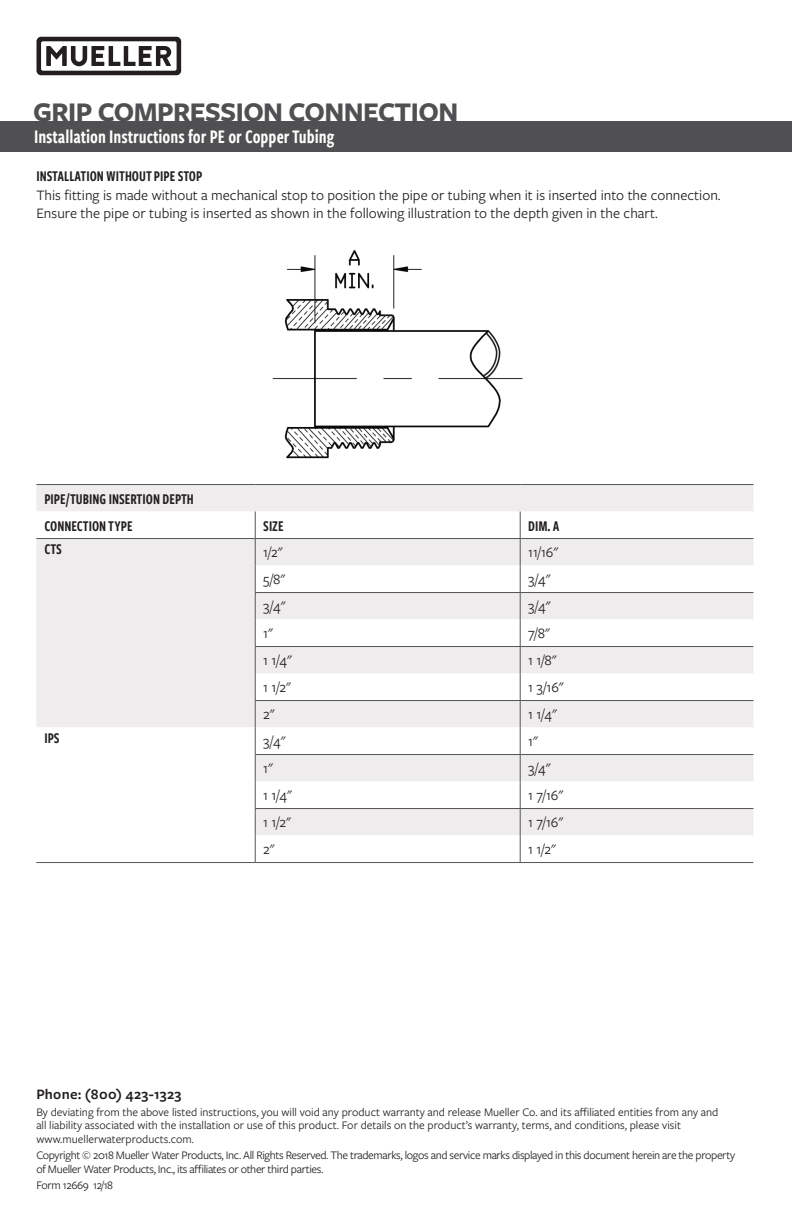
<style>
.page{position:relative;width:792px;height:1224px;background:#fff}
.page>*{position:absolute;margin:0;border:0;box-sizing:border-box;transform-origin:0 0}
.Product_Category{font:700 28px "Freight Sans Pro";letter-spacing:-.02em;color:#505052}
.t1{font:20px "Freight Sans Cmp Pro Semi";color:#fff}
.t2{font:15.6px "Freight Sans Cmp Pro Semi";color:#231f20}
.t3{font:15px/18.6px "Freight Sans Pro";color:#231f20}
.t4{font:600 15px "Freight Sans Pro";letter-spacing:.02em;color:#231f20}
.t5{font:12px/13.6px "Freight Sans Pro";color:#231f20}
.t6{font:12px/13.4px "Freight Sans Pro";letter-spacing:-.03em;color:#231f20}
</style>
<div class="page">
<div style="left:0;top:121px;width:792px;height:31px;background:#505052"></div>
<img style="left:272px;top:250px;width:251px;height:209px">
<div style="left:36px;top:485px;width:717px;height:27px;background:#efecee"></div>
<svg style="left:36px;top:512px;width:717px;height:350px"></svg>
<hr style="left:36px;top:484px;width:219px;height:1px;background:#54555a">
<hr style="left:255px;top:484px;width:265px;height:1px;background:#54555a">
<hr style="left:520px;top:484px;width:233px;height:1px;background:#54555a">
<svg style="left:255px;top:512px;width:1px;height:350px"></svg>
<svg style="left:520px;top:512px;width:1px;height:350px"></svg>
<hr style="left:36px;top:538px;width:219px;height:1px;background:#54555a">
<hr style="left:255px;top:538px;width:265px;height:1px;background:#54555a">
<hr style="left:520px;top:538px;width:233px;height:1px;background:#54555a">
<hr style="left:255px;top:592px;width:265px;height:1px;background:#54555a">
<hr style="left:520px;top:592px;width:233px;height:1px;background:#54555a">
<hr style="left:255px;top:646px;width:265px;height:1px;background:#54555a">
<hr style="left:520px;top:646px;width:233px;height:1px;background:#54555a">
<hr style="left:255px;top:700px;width:265px;height:1px;background:#54555a">
<hr style="left:520px;top:700px;width:233px;height:1px;background:#54555a">
<hr style="left:255px;top:754px;width:265px;height:1px;background:#54555a">
<hr style="left:520px;top:754px;width:233px;height:1px;background:#54555a">
<hr style="left:255px;top:808px;width:265px;height:1px;background:#54555a">
<hr style="left:520px;top:808px;width:233px;height:1px;background:#54555a">
<hr style="left:255px;top:862px;width:265px;height:1px;background:#54555a">
<hr style="left:520px;top:862px;width:233px;height:1px;background:#54555a">
<hr style="left:36px;top:862px;width:219px;height:1px;background:#54555a">
<svg style="left:36px;top:37px;width:145px;height:38px"></svg>
<p class="Product_Category" style="left:33px;top:93px;width:427px">GRIP COMPRESSION CONNECTION</p>
<p class="t1" style="left:34px;top:123px;width:302px">Installation Instructions for PE or Copper Tubing</p>
<p class="t2" style="left:36px;top:166px;width:168px">INSTALLATION WITHOUT PIPE STOP</p>
<p class="t3" style="left:36px;top:185px;width:686px">This fitting is made without a mechanical stop to position the pipe or tubing when it is inserted into the connection.<br>Ensure the pipe or tubing is inserted as shown in the following illustration to the depth given in the chart.</p>
<p class="t2" style="left:44px;top:488px;width:151px">PIPE/TUBING INSERTION DEPTH</p>
<p class="t2" style="left:44px;top:515px;width:90px">CONNECTION TYPE</p>
<p class="t2" style="left:263px;top:515px;width:22px">SIZE</p>
<p class="t2" style="left:528px;top:515px;width:33px">DIM. A</p>
<p class="t2" style="left:44px;top:539px;width:19px">CTS</p>
<p class="t3" style="left:263px;top:542px;width:21px">1/2"</p>
<p class="t3" style="left:528px;top:542px;width:31px">11/16"</p>
<p class="t3" style="left:263px;top:569px;width:23px">5/8"</p>
<p class="t3" style="left:528px;top:569px;width:24px">3/4"</p>
<p class="t3" style="left:263px;top:596px;width:24px">3/4"</p>
<p class="t3" style="left:528px;top:596px;width:24px">3/4"</p>
<p class="t3" style="left:263px;top:623px;width:11px">1"</p>
<p class="t3" style="left:528px;top:623px;width:23px">7/8"</p>
<p class="t3" style="left:263px;top:650px;width:30px">1 1/4"</p>
<p class="t3" style="left:528px;top:650px;width:30px">1 1/8"</p>
<p class="t3" style="left:263px;top:677px;width:29px">1 1/2"</p>
<p class="t3" style="left:528px;top:677px;width:37px">1 3/16"</p>
<p class="t3" style="left:263px;top:704px;width:13px">2"</p>
<p class="t3" style="left:528px;top:704px;width:30px">1 1/4"</p>
<p class="t2" style="left:44px;top:728px;width:17px">IPS</p>
<p class="t3" style="left:263px;top:731px;width:24px">3/4"</p>
<p class="t3" style="left:528px;top:731px;width:11px">1"</p>
<p class="t3" style="left:263px;top:758px;width:11px">1"</p>
<p class="t3" style="left:528px;top:758px;width:24px">3/4"</p>
<p class="t3" style="left:263px;top:785px;width:30px">1 1/4"</p>
<p class="t3" style="left:528px;top:785px;width:36px">1 7/16"</p>
<p class="t3" style="left:263px;top:812px;width:29px">1 1/2"</p>
<p class="t3" style="left:528px;top:812px;width:36px">1 7/16"</p>
<p class="t3" style="left:263px;top:839px;width:13px">2"</p>
<p class="t3" style="left:528px;top:839px;width:29px">1 1/2"</p>
<p class="t4" style="left:36px;top:1084px;width:147px">Phone: (800) 423-1323</p>
<p class="t5" style="left:36px;top:1104px;width:684px">By deviating from the above listed instructions, you will void any product warranty and release Mueller Co. and its affiliated entities from any and all liability associated with the installation or use of this product. For details on the product’s warranty, terms, and conditions, please visit www.muellerwaterproducts.com.</p>
<p class="t6" style="left:36px;top:1148px;width:700px">Copyright © 2018 Mueller Water Products, Inc. All Rights Reserved. The trademarks, logos and service marks displayed in this document herein are the property of Mueller Water Products, Inc., its affiliates or other third parties.</p>
<p class="t6" style="left:36px;top:1178px;width:78px">Form 12669 12/18</p>
</div>
